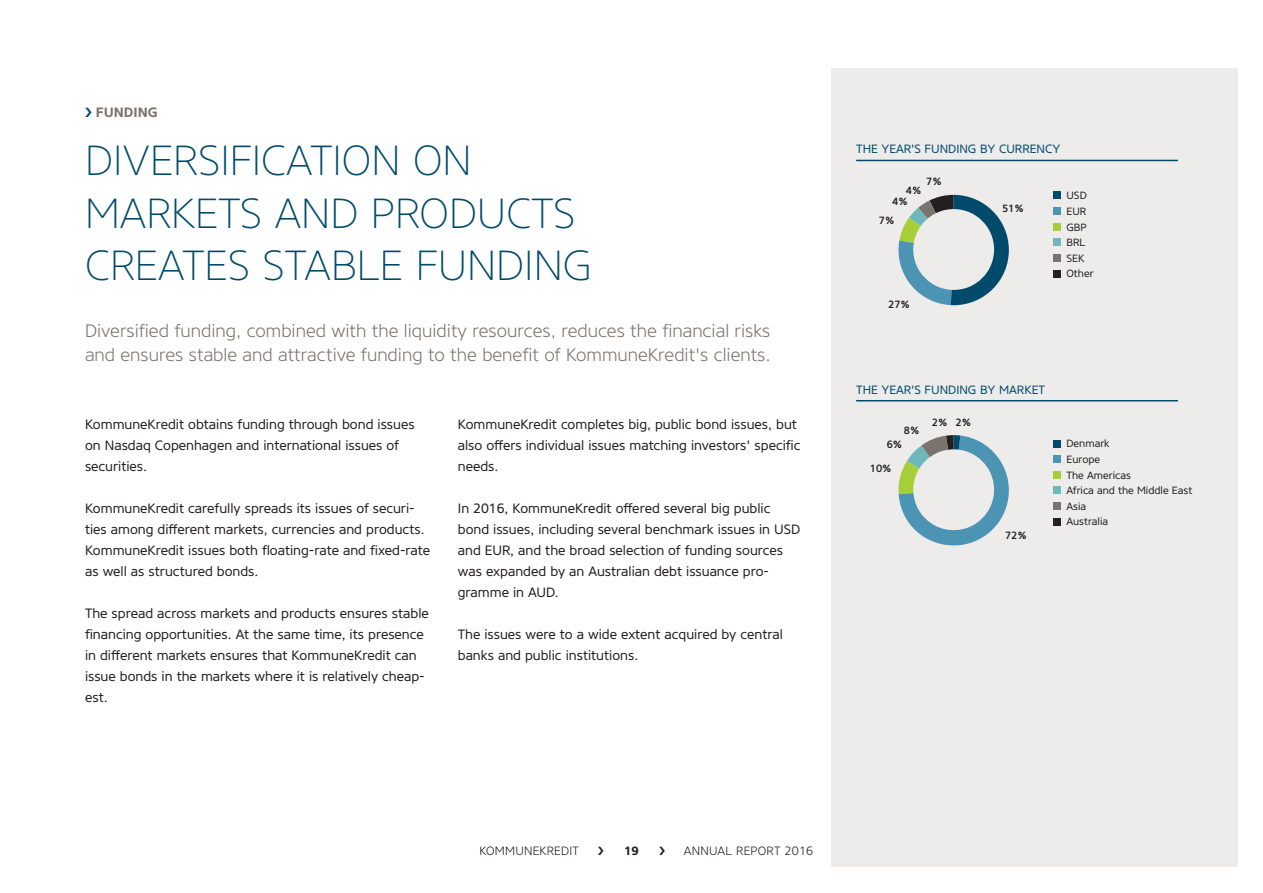
<style>
.page{position:relative;width:1263px;height:893px;background:#fff}
.page>*{position:absolute;margin:0;border:0;box-sizing:border-box;transform-origin:0 0}
.t1{font:42px/52.5px "Core Sans NR25 Extra Lt";color:#004b6c}
.t2{font:300 18px/24px "Core Sans NR35";color:#7b736d}
.t3{font:13.5px/21px "Core Sans NR45";color:#231f20}
.t4{font:700 13.5px "Core Sans NR65";color:#7b736d}
.t5{font:12px "Core Sans NR45";color:#004b6c}
.t6{font:300 12px "Core Sans NR35";letter-spacing:.02em;color:#231f20}
.t7{font:700 12px "Core Sans NR65";color:#231f20}
.t8{font:10.5px/15.6px "Core Sans NR45";color:#231f20}
.t9{font:500 10.5px "Core Sans NR55";color:#231f20}
</style>
<div class="page">
<div style="left:831px;top:26px;width:406px;height:841px;background:#edeceb"></div>
<svg style="left:898px;top:195px;width:111px;height:110px"></svg>
<div style="left:913px;top:209px;width:81px;height:81px;background:#edeceb;border-radius:50%"></div>
<svg style="left:898px;top:435px;width:111px;height:110px"></svg>
<div style="left:913px;top:449px;width:81px;height:81px;background:#edeceb;border-radius:50%"></div>
<hr style="left:856px;top:160px;width:322px;height:1px;background:#004b6c">
<div style="left:1053px;top:192px;width:8px;height:7px;background:#004b6c"></div>
<div style="left:1053px;top:207px;width:8px;height:8px;background:#4c94b3"></div>
<div style="left:1053px;top:223px;width:8px;height:7px;background:#a6ce39"></div>
<div style="left:1053px;top:238px;width:8px;height:8px;background:#6eb7bc"></div>
<div style="left:1053px;top:254px;width:8px;height:8px;background:#7b736d"></div>
<div style="left:1053px;top:270px;width:8px;height:7px;background:#231f20"></div>
<hr style="left:856px;top:400px;width:322px;height:1px;background:#004b6c">
<div style="left:1053px;top:440px;width:8px;height:7px;background:#004b6c"></div>
<div style="left:1053px;top:455px;width:8px;height:8px;background:#4c94b3"></div>
<div style="left:1053px;top:471px;width:8px;height:8px;background:#a6ce39"></div>
<div style="left:1053px;top:487px;width:8px;height:7px;background:#6eb7bc"></div>
<div style="left:1053px;top:502px;width:8px;height:8px;background:#7b736d"></div>
<div style="left:1053px;top:518px;width:8px;height:7px;background:#231f20"></div>
<div style="left:9px;top:9px;width:1245px;height:59px;background:#fff"></div>
<p class="t4" style="left:96px;top:103px;width:63px">FUNDING</p>
<h1 class="t1" style="left:85px;top:135px;width:508px">DIVERSIFICATION ON<br>MARKETS AND PRODUCTS<br>CREATES STABLE FUNDING</h1>
<h2 class="t2" style="left:85px;top:319px;width:687px">Diversified funding, combined with the liquidity resources, reduces the financial risks and ensures stable and attractive funding to the benefit of KommuneKredit's clients.</h2>
<p class="t3" style="left:85px;top:414px;width:331px">KommuneKredit obtains funding through bond issues on Nasdaq Copenhagen and international issues of securities.</p>
<p class="t3" style="left:85px;top:498px;width:347px">KommuneKredit carefully spreads its issues of securi&shy;ties among different markets, currencies and products.<br>KommuneKredit issues both floating-rate and fixed-rate as well as structured bonds.</p>
<p class="t3" style="left:85px;top:603px;width:345px">The spread across markets and products ensures stable financing opportunities. At the same time, its presence in different markets ensures that KommuneKredit can issue bonds in the markets where it is relatively cheap&shy;est.</p>
<p class="t3" style="left:458px;top:414px;width:344px">KommuneKredit completes big, public bond issues, but also offers individual issues matching investors' specific needs.</p>
<p class="t3" style="left:458px;top:498px;width:344px">In 2016, KommuneKredit offered several big public bond issues, including several benchmark issues in USD and EUR, and the broad selection of funding sources was expanded by an Australian debt issuance pro&shy;gramme in AUD.</p>
<p class="t3" style="left:458px;top:624px;width:326px">The issues were to a wide extent acquired by central banks and public institutions.</p>
<p class="t5" style="left:856px;top:141px;width:206px">THE YEAR'S FUNDING BY CURRENCY</p>
<p class="t9" style="left:926px;top:174px;width:17px">7%</p>
<p class="t9" style="left:906px;top:184px;width:17px">4%</p>
<p class="t9" style="left:892px;top:195px;width:17px">4%</p>
<p class="t9" style="left:879px;top:214px;width:17px">7%</p>
<p class="t9" style="left:888px;top:297px;width:23px">27%</p>
<p class="t9" style="left:1002px;top:201px;width:23px">51%</p>
<p class="t8" style="left:1066px;top:188px;width:29px">USD<br>EUR<br>GBP<br>BRL<br>SEK<br>Other</p>
<p class="t5" style="left:856px;top:382px;width:190px">THE YEAR'S FUNDING BY MARKET</p>
<p class="t9" style="left:904px;top:424px;width:17px">8%</p>
<p class="t9" style="left:887px;top:437px;width:17px">6%</p>
<p class="t9" style="left:870px;top:462px;width:23px">10%</p>
<p class="t9" style="left:932px;top:416px;width:17px">2%</p>
<p class="t9" style="left:955px;top:416px;width:17px">2%</p>
<p class="t9" style="left:1005px;top:529px;width:23px">72%</p>
<p class="t8" style="left:1066px;top:436px;width:127px">Denmark<br>Europe<br>The Americas<br>Africa and the Middle East<br>Asia<br>Australia</p>
<p class="t6" style="left:479px;top:843px;width:101px">KOMMUNEKREDIT</p>
<p class="t7" style="left:624px;top:843px;width:16px">19</p>
<p class="t6" style="left:684px;top:843px;width:131px">ANNUAL REPORT 2016</p>
</div>
